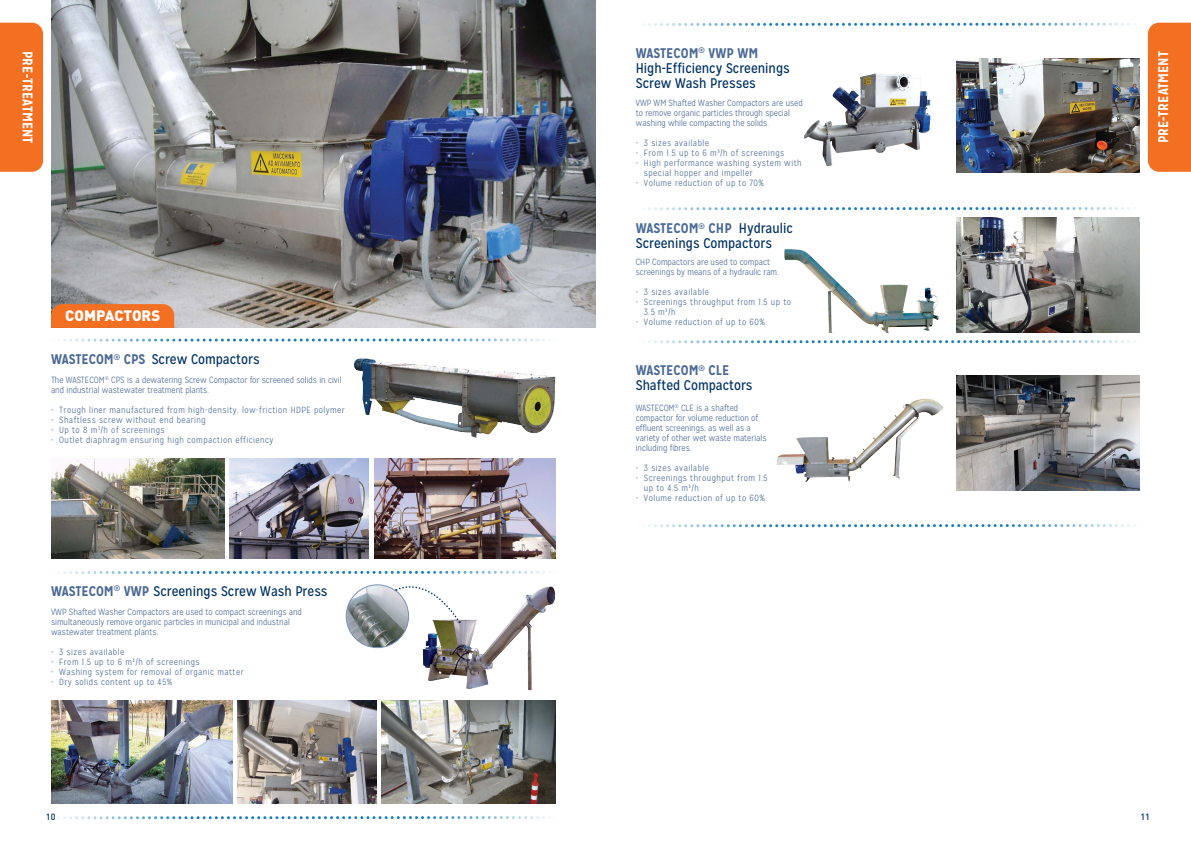
<style>
.page{position:relative;width:1191px;height:842px;background:#fff}
.page>*{position:absolute;margin:0;border:0;box-sizing:border-box;transform-origin:0 0}
.t1{font:900 15px "DIN Pro";color:#fff}
.t2{font:14px/15px "Mission Gothic";color:#003263}
.t3{font:700 14px "Mission Gothic";color:#fff}
.t4{font:300 9px/10px "Mission Gothic";letter-spacing:.05em;color:#4c6a95}
.t5{font:300 9px/10px "Mission Gothic";color:#4c6a95}
.t6{font:500 9px "DIN Pro";color:#003263}
.s1{font-weight:700;color:#4c6a95}
</style>
<div class="page">
<div style="left:1147px;top:23px;width:44px;height:149px;background:#f36f21"></div>
<div style="left:0;top:23px;width:43px;height:149px;background:#f36f21"></div>
<img style="left:51px;top:0;width:544px;height:328px">
<svg style="left:51px;top:304px;width:123px;height:24px;background:#f07024"></svg>
<svg style="left:58px;top:338px;width:493px;height:4px"></svg>
<svg style="left:642px;top:524px;width:494px;height:3px"></svg>
<svg style="left:642px;top:340px;width:494px;height:3px"></svg>
<svg style="left:642px;top:207px;width:494px;height:3px"></svg>
<svg style="left:642px;top:23px;width:494px;height:3px"></svg>
<img style="left:354px;top:358px;width:201px;height:80px">
<img style="left:51px;top:459px;width:173px;height:100px">
<img style="left:374px;top:459px;width:181px;height:100px">
<img style="left:229px;top:459px;width:139px;height:100px">
<img style="left:423px;top:593px;width:133px;height:97px">
<svg style="left:58px;top:571px;width:497px;height:52px"></svg>
<img style="left:346px;top:585px;width:62px;height:63px;border-radius:31px">
<div style="left:346px;top:585px;width:63px;height:63px;border:1px solid #7b90b4;border-radius:50%"></div>
<img style="left:382px;top:700px;width:173px;height:104px">
<img style="left:51px;top:700px;width:181px;height:104px">
<img style="left:237px;top:700px;width:140px;height:104px">
<img style="left:804px;top:73px;width:126px;height:93px">
<img style="left:956px;top:58px;width:184px;height:115px">
<img style="left:784px;top:249px;width:155px;height:84px">
<img style="left:894px;top:398px;width:32px;height:19px">
<img style="left:956px;top:217px;width:184px;height:115px">
<img style="left:956px;top:375px;width:184px;height:115px">
<svg style="left:58px;top:816px;width:493px;height:3px"></svg>
<h2 class="t3" style="left:36px;top:51px;width:94px;rotate:90deg">PRE-TREATMENT</h2>
<h1 class="t1" style="left:65px;top:303px;width:97px">COMPACTORS</h1>
<h2 class="t2" style="left:51px;top:352px;width:210px"><span class="s1">WASTECOM</span><sup>®</sup> <span class="s1">CPS</span> Screw Compactors</h2>
<p class="t5" style="left:51px;top:375px;width:292px">The WASTECOM<sup>®</sup> CPS is a dewatering Screw Compactor for screened solids in civil and industrial wastewater treatment plants.</p>
<p class="t4" style="left:51px;top:405px;width:295px">- Trough liner manufactured from high-density, low-friction HDPE polymer</p>
<p class="t4" style="left:51px;top:415px;width:156px">- Shaftless screw without end bearing</p>
<p class="t4" style="left:51px;top:425px;width:115px">- Up to 8 m<sup>3</sup>/h of screenings</p>
<p class="t4" style="left:51px;top:435px;width:224px">- Outlet diaphragm ensuring high compaction efficiency</p>
<h2 class="t2" style="left:51px;top:583px;width:278px"><span class="s1">WASTECOM</span><sup>®</sup> <span class="s1">VWP</span> Screenings Screw Wash Press</h2>
<p class="t5" style="left:51px;top:607px;width:252px">VWP Shafted Washer Compactors are used to compact screenings and simultaneously remove organic particles in municipal and industrial wastewater treatment plants.</p>
<p class="t4" style="left:51px;top:647px;width:75px">- 3 sizes available</p>
<p class="t4" style="left:51px;top:657px;width:150px">- From 1.5 up to 6 m³/h of screenings</p>
<p class="t4" style="left:51px;top:667px;width:194px">- Washing system for removal of organic matter</p>
<p class="t4" style="left:51px;top:677px;width:123px">- Dry solids content up to 45%</p>
<h2 class="t2" style="left:636px;top:45px;width:156px"><span class="s1">WASTECOM</span><sup>®</sup> <span class="s1">VWP WM<br></span>High-Efficiency Screenings<br>Screw Wash Presses</h2>
<p class="t5" style="left:636px;top:98px;width:169px">VWP WM Shafted Washer Compactors are used to remove organic particles through special washing while compacting the solids.</p>
<p class="t4" style="left:636px;top:138px;width:75px">- 3 sizes available</p>
<p class="t4" style="left:636px;top:148px;width:150px">- From 1.5 up to 6 m³/h of screenings</p>
<p class="t4" style="left:644px;top:158px;width:159px;text-indent:-8px">- High performance washing system with special hopper and impeller</p>
<p class="t4" style="left:636px;top:178px;width:130px">- Volume reduction of up to 70%</p>
<h2 class="t2" style="left:636px;top:221px;width:158px"><span class="s1">WASTECOM</span><sup>®</sup> <span class="s1">CHP</span> Hydraulic<br>Screenings Compactors</h2>
<p class="t5" style="left:636px;top:257px;width:145px">CHP Compactors are used to compact screenings by means of a hydraulic ram.</p>
<p class="t4" style="left:636px;top:287px;width:75px">- 3 sizes available</p>
<p class="t4" style="left:644px;top:297px;width:149px;text-indent:-8px">- Screenings throughput from 1.5 up to<br>3.5 m³/h</p>
<p class="t4" style="left:636px;top:317px;width:131px">- Volume reduction of up to 60%</p>
<h2 class="t2" style="left:636px;top:363px;width:118px"><span class="s1">WASTECOM</span><sup>®</sup> <span class="s1">CLE<br></span>Shafted Compactors</h2>
<p class="t5" style="left:636px;top:403px;width:132px">WASTECOM<sup>®</sup> CLE is a shafted compactor for volume reduction of effluent screenings, as well as a variety of other wet waste materials including fibres.</p>
<p class="t4" style="left:636px;top:463px;width:75px">- 3 sizes available</p>
<p class="t4" style="left:644px;top:473px;width:125px;text-indent:-8px">- Screenings throughput from 1.5 up to 4.5 m³/h</p>
<p class="t4" style="left:636px;top:493px;width:131px">- Volume reduction of up to 60%</p>
<h2 class="t3" style="left:1154px;top:143px;width:94px;rotate:-90deg">PRE-TREATMENT</h2>
<p class="t6" style="left:46px;top:809px;width:11px">10</p>
<p class="t6" style="left:1140px;top:809px;width:11px">11</p>
</div>
